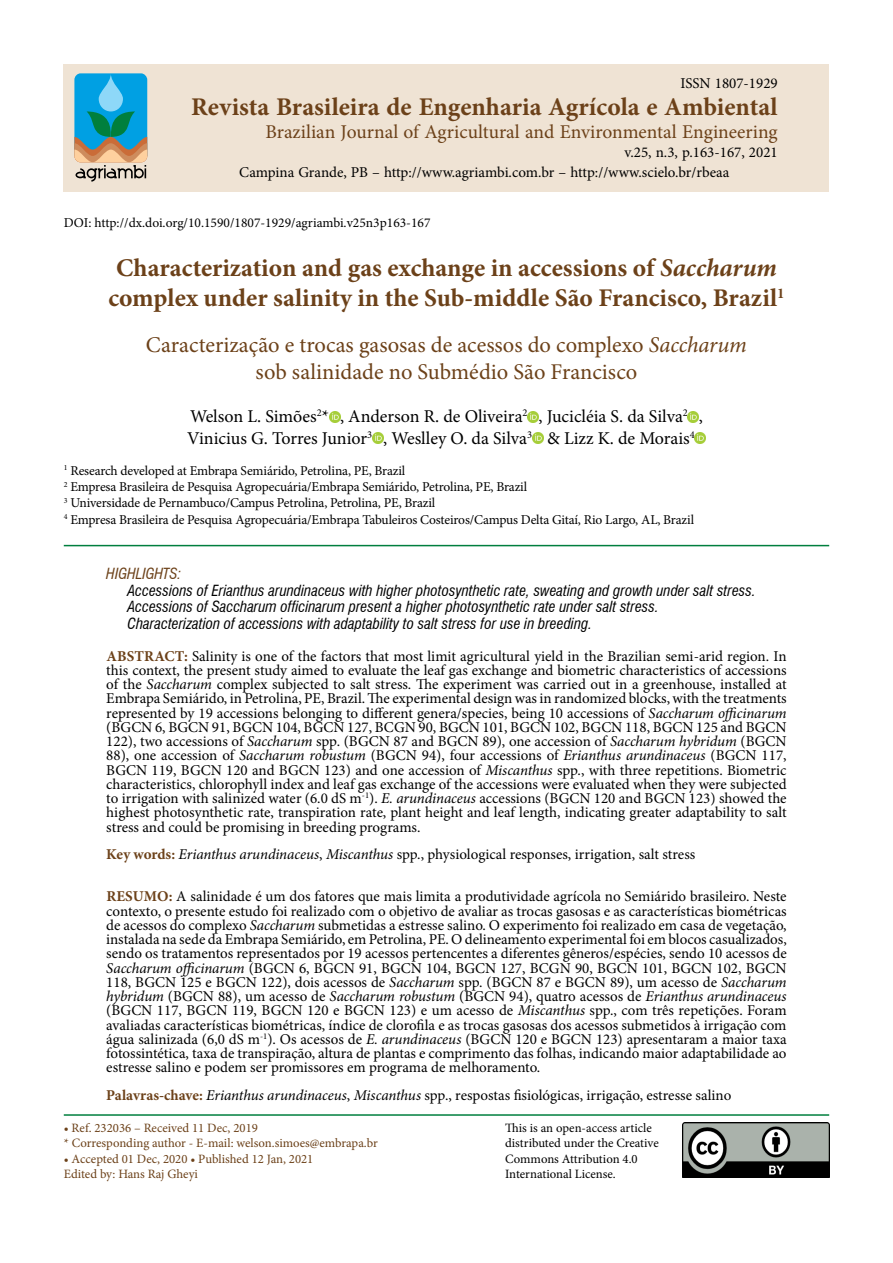
<style>
.page{position:relative;width:893px;height:1263px;background:#fff}
.page>*{position:absolute;margin:0;border:0;box-sizing:border-box;transform-origin:0 0}
.t1{font:700 25.5px/30.6px "Minion Pro";color:#6c4119;text-align:center}
.t2{font:22.5px/27px "Minion Pro";color:#6c4119;text-align:center}
.t3{font:19.5px "Minion Pro";color:#6c4119}
.t4{font:18px/21.6px "Minion Pro";color:#000}
.t5{font:15px/14.2px "Minion Pro";color:#000;text-align:justify}
.t6{font:italic condensed 15px/16.5px "Swiss 721 BT";color:#000}
.t7{font:italic condensed 15px "Swiss 721 BT";color:#6c4119}
.t8{font:13.5px/16.2px "Minion Pro";letter-spacing:-.01em;color:#000}
.t9{font:12.75px/15.3px "Minion Pro";color:#6c4119}
.t10{font:12.75px/15.3px "Minion Pro";color:#000}
.s1{font-style:italic}
.s2{font-weight:700;color:#6c4119}
</style>
<div class="page">
<div style="left:64px;top:64px;width:765px;height:127px;background:#efe3d4"></div>
<img style="left:682px;top:1123px;width:147px;height:55px">
<svg style="left:74px;top:73px;width:73px;height:109px;background:#53a2b4"></svg>
<hr style="left:64px;top:1114px;width:765px;height:2px;background:#007f3e">
<svg style="left:329px;top:411px;width:11px;height:11px"></svg>
<svg style="left:528px;top:411px;width:10px;height:11px"></svg>
<svg style="left:688px;top:411px;width:11px;height:11px"></svg>
<svg style="left:372px;top:433px;width:11px;height:11px"></svg>
<svg style="left:532px;top:433px;width:11px;height:11px"></svg>
<svg style="left:695px;top:433px;width:11px;height:11px"></svg>
<hr style="left:64px;top:545px;width:765px;height:1px;background:#007f3e">
<p class="t5" style="left:680px;top:76px;width:99px">ISSN 1807-1929</p>
<h1 class="t1" style="left:191px;top:91px;width:588px">Revista Brasileira de Engenharia Agrícola e Ambiental</h1>
<h3 class="t3" style="left:265px;top:119px;width:514px">Brazilian Journal of Agricultural and Environmental Engineering</h3>
<p class="t5" style="left:624px;top:145px;width:155px">v.25, n.3, p.163-167, 2021</p>
<p class="t5" style="left:239px;top:165px;width:492px">Campina Grande, PB – http://www.agriambi.com.br – http://www.scielo.br/rbeaa</p>
<p class="t8" style="left:64px;top:215px;width:368px">DOI: http://dx.doi.org/10.1590/1807-1929/agriambi.v25n3p163-167</p>
<h1 class="t1" style="left:108px;top:252px;width:678px">Characterization and gas exchange in accessions of <span class="s1">Saccharum </span>complex under salinity in the Sub-middle São Francisco, Brazil<sup>1</sup></h1>
<h2 class="t2" style="left:146px;top:332px;width:602px">Caracterização e trocas gasosas de acessos do complexo <span class="s1">Saccharum </span>sob salinidade no Submédio São Francisco</h2>
<p class="t4" style="left:187px;top:406px;width:517px">Welson L. Simões<sup>2</sup>* , Anderson R. de Oliveira<sup>2</sup> , Jucicléia S. da Silva<sup>2</sup> ,<br>Vinicius G. Torres Junior<sup>3</sup> , Weslley O. da Silva<sup>3</sup> &amp; Lizz K. de Morais<sup>4</sup></p>
<p class="t8" style="left:64px;top:463px;width:632px"><sup>1</sup> Research developed at Embrapa Semiárido, Petrolina, PE, Brazil<br><sup>2</sup> Empresa Brasileira de Pesquisa Agropecuária/Embrapa Semiárido, Petrolina, PE, Brazil<br><sup>3</sup> Universidade de Pernambuco/Campus Petrolina, Petrolina, PE, Brazil<br><sup>4</sup> Empresa Brasileira de Pesquisa Agropecuária/Embrapa Tabuleiros Costeiros/Campus Delta Gitaí, Rio Largo, AL, Brazil</p>
<p class="t7" style="left:106px;top:564px;width:76px">HIGHLIGHTS:</p>
<p class="t6" style="left:128px;top:582px;width:630px">Accessions of Erianthus arundinaceus with higher photosynthetic rate, sweating and growth under salt stress.<br>Accessions of Saccharum officinarum present a higher photosynthetic rate under salt stress.<br>Characterization of accessions with adaptability to salt stress for use in breeding.</p>
<p class="t5" style="left:106px;top:649px;width:682px"><span class="s2">ABSTRACT:</span> Salinity is one of the factors that most limit agricultural yield in the Brazilian semi-arid region. In this context, the present study aimed to evaluate the leaf gas exchange and biometric characteristics of accessions of the <span class="s1">Saccharum</span> complex subjected to salt stress. The experiment was carried out in a greenhouse, installed at Embrapa Semiárido, in Petrolina, PE, Brazil. The experimental design was in randomized blocks, with the treatments represented by 19 accessions belonging to different genera/species, being 10 accessions of <span class="s1">Saccharum officinarum </span>(BGCN 6, BGCN 91, BGCN 104, BGCN 127, BCGN 90, BGCN 101, BGCN 102, BGCN 118, BGCN 125 and BGCN 122), two accessions of <span class="s1">Saccharum</span> spp. (BGCN 87 and BGCN 89), one accession of <span class="s1">Saccharum hybridum</span> (BGCN 88), one accession of <span class="s1">Saccharum robustum</span> (BGCN 94), four accessions of <span class="s1">Erianthus arundinaceus</span> (BGCN 117, BGCN 119, BGCN 120 and BGCN 123) and one accession of <span class="s1">Miscanthus</span> spp., with three repetitions. Biometric characteristics, chlorophyll index and leaf gas exchange of the accessions were evaluated when they were subjected to irrigation with salinized water (6.0 dS m<sup>-1</sup>). <span class="s1">E. arundinaceus</span> accessions (BGCN 120 and BGCN 123) showed the highest photosynthetic rate, transpiration rate, plant height and leaf length, indicating greater adaptability to salt stress and could be promising in breeding programs.</p>
<p class="t5" style="left:106px;top:847px;width:590px"><span class="s2">Key words:</span> <span class="s1">Erianthus arundinaceus</span>, <span class="s1">Miscanthus</span> spp., physiological responses, irrigation, salt stress</p>
<p class="t5" style="left:106px;top:890px;width:682px"><span class="s2">RESUMO:</span> A salinidade é um dos fatores que mais limita a produtividade agrícola no Semiárido brasileiro. Neste contexto, o presente estudo foi realizado com o objetivo de avaliar as trocas gasosas e as características biométricas de acessos do complexo <span class="s1">Saccharum</span> submetidas a estresse salino. O experimento foi realizado em casa de vegetação, instalada na sede da Embrapa Semiárido, em Petrolina, PE. O delineamento experimental foi em blocos casualizados, sendo os tratamentos representados por 19 acessos pertencentes a diferentes gêneros/espécies, sendo 10 acessos de <span class="s1">Saccharum officinarum</span> (BGCN 6, BGCN 91, BGCN 104, BGCN 127, BCGN 90, BGCN 101, BGCN 102, BGCN 118, BGCN 125 e BGCN 122), dois acessos de <span class="s1">Saccharum</span> spp. (BGCN 87 e BGCN 89), um acesso de <span class="s1">Saccharum hybridum</span> (BGCN 88), um acesso de <span class="s1">Saccharum robustum</span> (BGCN 94), quatro acessos de <span class="s1">Erianthus arundinaceus </span>(BGCN 117, BGCN 119, BGCN 120 e BGCN 123) e um acesso de <span class="s1">Miscanthus</span> spp., com três repetições. Foram avaliadas características biométricas, índice de clorofila e as trocas gasosas dos acessos submetidos à irrigação com água salinizada (6,0 dS m<sup>-1</sup>). Os acessos de <span class="s1">E. arundinaceus</span> (BGCN 120 e BGCN 123) apresentaram a maior taxa fotossintética, taxa de transpiração, altura de plantas e comprimento das folhas, indicando maior adaptabilidade ao estresse salino e podem ser promissores em programa de melhoramento.</p>
<p class="t5" style="left:106px;top:1088px;width:627px"><span class="s2">Palavras-chave:</span> <span class="s1">Erianthus arundinaceus</span>, <span class="s1">Miscanthus</span> spp., respostas fisiológicas, irrigação, estresse salino</p>
<p class="t9" style="left:64px;top:1120px;width:316px">• Ref. 232036 – Received 11 Dec, 2019<br>* Corresponding author - E-mail: welson.simoes@embrapa.br</p>
<p class="t9" style="left:64px;top:1151px;width:251px">• Accepted 01 Dec, 2020 • Published 12 Jan, 2021<br>Edited by: Hans Raj Gheyi</p>
<p class="t10" style="left:505px;top:1120px;width:155px">This is an open-access article distributed under the Creative<br>Commons Attribution 4.0<br>International License.</p>
</div>
